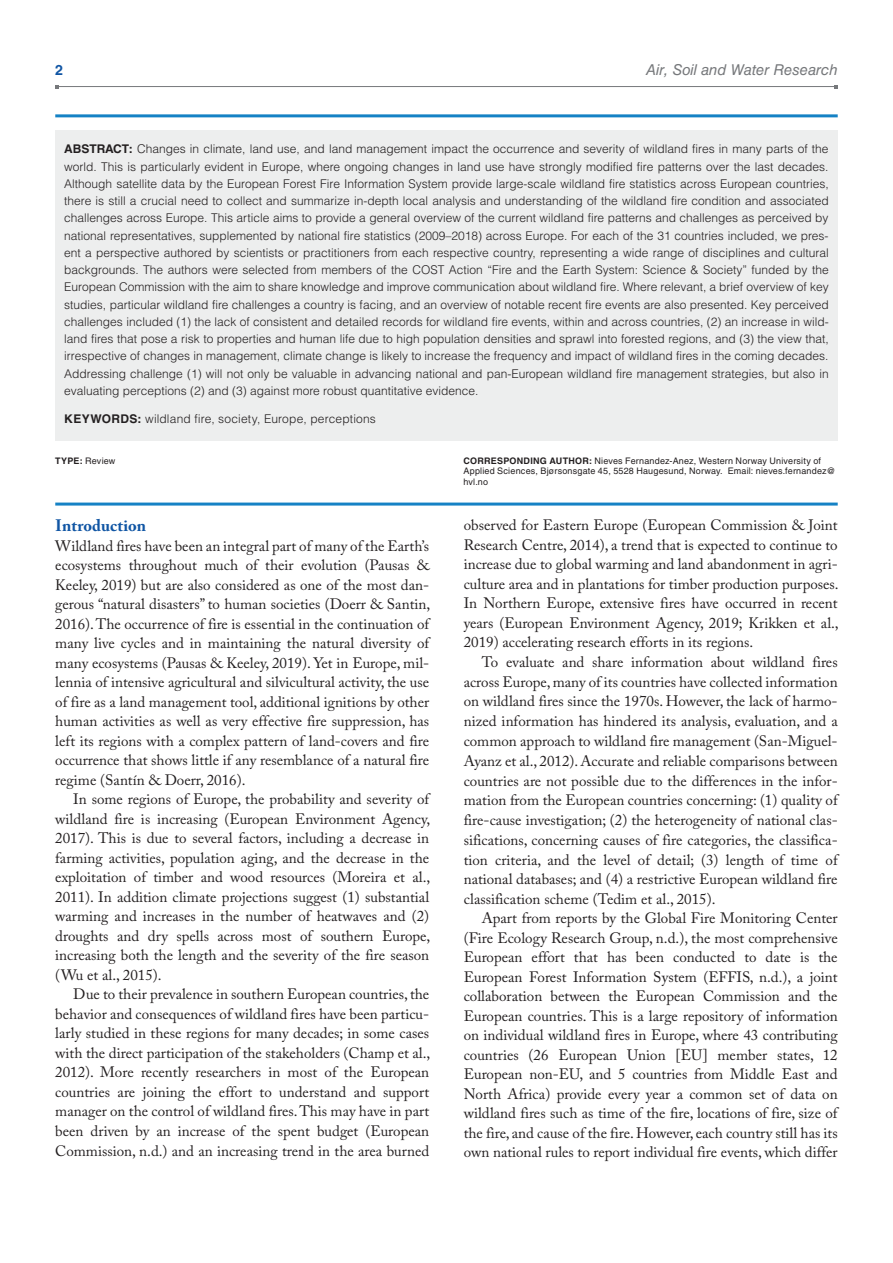
<style>
.page{position:relative;width:893px;height:1263px;background:#fff}
.page>*{position:absolute;margin:0;border:0;box-sizing:border-box;transform-origin:0 0}
.t1{font:700 16.5px "Adobe Caslon Pro";color:#1055a4}
.t2{font:15px/19.5px "Adobe Caslon Pro";color:#231f20;text-align:justify}
.t3{font:italic 15px "Helvetica LT Std";letter-spacing:-.005em;color:#76787b}
.t4{font:700 14.25px "Helvetica LT Std";color:#1055a4}
.t5{font:300 12px/17.2px "Helvetica LT Std";color:#231f20;text-align:justify}
.t6{font:9px/10.5px "Helvetica LT Std";letter-spacing:.02em;color:#231f20}
.s1{font-weight:700}
</style>
<div class="page">
<hr style="left:57px;top:86px;width:779px;height:1px;background:#76787b">
<div style="left:55px;top:131px;width:783px;height:310px;background:#edeeee"></div>
<hr style="left:55px;top:114px;width:783px;height:3px;background:#1582c5">
<hr style="left:55px;top:503px;width:783px;height:3px;background:#1582c5">
<p class="t4" style="left:55px;top:61px;width:9px">2</p>
<p class="t3" style="left:646px;top:61px;width:193px">Air, Soil and Water Research</p>
<p class="t5" style="left:64px;top:140px;width:766px"><span class="s1">ABSTRACT:</span> Changes in climate, land use, and land management impact the occurrence and severity of wildland fires in many parts of the world. This is particularly evident in Europe, where ongoing changes in land use have strongly modified fire patterns over the last decades.<br>Although satellite data by the European Forest Fire Information System provide large-scale wildland fire statistics across European countries, there is still a crucial need to collect and summarize in-depth local analysis and understanding of the wildland fire condition and associated challenges across Europe. This article aims to provide a general overview of the current wildland fire patterns and challenges as perceived by national representatives, supplemented by national fire statistics (2009–2018) across Europe. For each of the 31 countries included, we pres&shy;ent a perspective authored by scientists or practitioners from each respective country, representing a wide range of disciplines and cultural backgrounds. The authors were selected from members of the COST Action “Fire and the Earth System: Science &amp; Society” funded by the European Commission with the aim to share knowledge and improve communication about wildland fire. Where relevant, a brief overview of key studies, particular wildland fire challenges a country is facing, and an overview of notable recent fire events are also presented. Key perceived challenges included (1) the lack of consistent and detailed records for wildland fire events, within and across countries, (2) an increase in wild&shy;land fires that pose a risk to properties and human life due to high population densities and sprawl into forested regions, and (3) the view that, irrespective of changes in management, climate change is likely to increase the frequency and impact of wildland fires in the coming decades.<br>Addressing challenge (1) will not only be valuable in advancing national and pan-European wildland fire management strategies, but also in evaluating perceptions (2) and (3) against more robust quantitative evidence.</p>
<p class="t5" style="left:64px;top:410px;width:313px"><span class="s1">KEYWORDS:</span> wildland fire, society, Europe, perceptions</p>
<p class="t6" style="left:55px;top:455px;width:62px"><span class="s1">TYPE:</span> Review</p>
<p class="t6" style="left:463px;top:455px;width:373px"><span class="s1">CORRESPONDING AUTHOR:</span> Nieves Fernandez-Anez, Western Norway University of<br>Applied Sciences, Bjørsonsgate 45, 5528 Haugesund, Norway. Email: nieves.fernandez@ hvl.no</p>
<p class="t1" style="left:55px;top:516px;width:92px">Introduction</p>
<p class="t2" style="left:55px;top:536px;width:376px">Wildland fires have been an integral part of many of the Earth’s ecosystems throughout much of their evolution (Pausas &amp; Keeley, 2019) but are also considered as one of the most dan&shy;gerous “natural disasters” to human societies (Doerr &amp; Santin, 2016). The occurrence of fire is essential in the continuation of many live cycles and in maintaining the natural diversity of many ecosystems (Pausas &amp; Keeley, 2019). Yet in Europe, mil&shy;lennia of intensive agricultural and silvicultural activity, the use of fire as a land management tool, additional ignitions by other human activities as well as very effective fire suppression, has left its regions with a complex pattern of land-covers and fire occurrence that shows little if any resemblance of a natural fire regime (Santín &amp; Doerr, 2016).</p>
<p class="t2" style="left:55px;top:789px;width:377px;text-indent:18px">In some regions of Europe, the probability and severity of wildland fire is increasing (European Environment Agency, 2017). This is due to several factors, including a decrease in farming activities, population aging, and the decrease in the exploitation of timber and wood resources (Moreira et al., 2011). In addition climate projections suggest (1) substantial warming and increases in the number of heatwaves and (2) droughts and dry spells across most of southern Europe, increasing both the length and the severity of the fire season (Wu et al., 2015).</p>
<p class="t2" style="left:55px;top:984px;width:377px;text-indent:18px">Due to their prevalence in southern European countries, the behavior and consequences of wildland fires have been particu&shy;larly studied in these regions for many decades; in some cases with the direct participation of the stakeholders (Champ et al., 2012). More recently researchers in most of the European countries are joining the effort to understand and support manager on the control of wildland fires. This may have in part been driven by an increase of the spent budget (European Commission, n.d.) and an increasing trend in the area burned</p>
<p class="t2" style="left:464px;top:515px;width:377px">observed for Eastern Europe (European Commission &amp; Joint Research Centre, 2014), a trend that is expected to continue to increase due to global warming and land abandonment in agri&shy;culture area and in plantations for timber production purposes.<br>In Northern Europe, extensive fires have occurred in recent years (European Environment Agency, 2019; Krikken et al., 2019) accelerating research efforts in its regions.</p>
<p class="t2" style="left:464px;top:652px;width:375px;text-indent:18px">To evaluate and share information about wildland fires across Europe, many of its countries have collected information on wildland fires since the 1970s. However, the lack of harmo&shy;nized information has hindered its analysis, evaluation, and a common approach to wildland fire management (San-Miguel-Ayanz et al., 2012). Accurate and reliable comparisons between countries are not possible due to the differences in the infor&shy;mation from the European countries concerning: (1) quality of fire-cause investigation; (2) the heterogeneity of national clas&shy;sifications, concerning causes of fire categories, the classifica&shy;tion criteria, and the level of detail; (3) length of time of national databases; and (4) a restrictive European wildland fire classification scheme (Tedim et al., 2015).</p>
<p class="t2" style="left:464px;top:908px;width:375px;text-indent:18px">Apart from reports by the Global Fire Monitoring Center (Fire Ecology Research Group, n.d.), the most comprehensive European effort that has been conducted to date is the European Forest Information System (EFFIS, n.d.), a joint collaboration between the European Commission and the European countries. This is a large repository of information on individual wildland fires in Europe, where 43 contributing countries (26 European Union [EU] member states, 12<br>European non-EU, and 5 countries from Middle East and North Africa) provide every year a common set of data on wildland fires such as time of the fire, locations of fire, size of the fire, and cause of the fire. However, each country still has its own national rules to report individual fire events, which differ</p>
</div>
